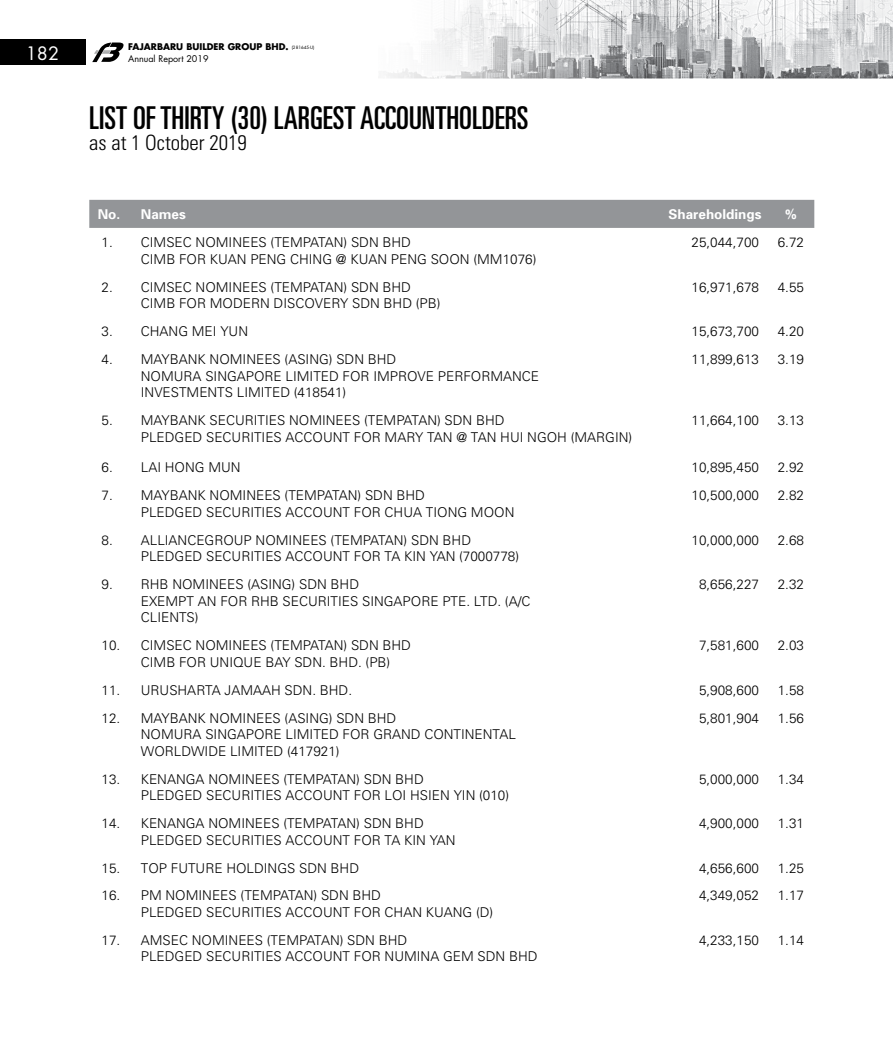
<style>
.page{position:relative;width:893px;height:1063px;background:#fff}
.page>*{position:absolute;margin:0;border:0;box-sizing:border-box;transform-origin:0 0}
.t1{font:ultra-condensed 31.5px "Univers";color:#000}
.t2{font:300 condensed 21px "Univers";color:#000}
.t3{font:18px "Futura Std";color:#fff}
.t4{font:300 13.5px/16.6px "Univers";color:#000}
.t5{font:700 13.5px "Univers";color:#fff}
.t6{font:700 9px/12px "Futura Std";color:#000}
.s1{font-weight:400;font-size:4.35px}
.s2{font-weight:400}
</style>
<div class="page">
<div style="left:0;top:39px;width:85px;height:26px;background:#000"></div>
<svg style="left:92px;top:42px;width:32px;height:20px"></svg>
<img style="left:386px;top:0;width:507px;height:79px">
<div style="left:89px;top:200px;width:725px;height:28px;background:#939598"></div>
<h3 class="t3" style="left:26px;top:41px;width:35px">182</h3>
<p class="t6" style="left:128px;top:40px;width:188px">FAJARBARU BUILDER GROUP BHD. <span class="s1">(281645-U)<br></span><span class="s2">Annual Report 2019</span></p>
<h1 class="t1" style="left:89px;top:100px;width:441px">LIST OF THIRTY (30) LARGEST ACCOUNTHOLDERS</h1>
<h2 class="t2" style="left:89px;top:130px;width:159px">as at 1 October 2019</h2>
<p class="t5" style="left:98px;top:206px;width:90px">No. Names</p>
<p class="t5" style="left:668px;top:206px;width:95px">Shareholdings</p>
<p class="t5" style="left:785px;top:206px;width:14px">%</p>
<p class="t4" style="left:141px;top:234px;width:397px;text-indent:-39px">1. CIMSEC NOMINEES (TEMPATAN) SDN BHD<br>CIMB FOR KUAN PENG CHING @ KUAN PENG SOON (MM1076)</p>
<p class="t4" style="left:691px;top:234px;width:69px">25,044,700</p>
<p class="t4" style="left:778px;top:234px;width:28px">6.72</p>
<p class="t4" style="left:141px;top:278px;width:301px;text-indent:-39px">2. CIMSEC NOMINEES (TEMPATAN) SDN BHD<br>CIMB FOR MODERN DISCOVERY SDN BHD (PB)</p>
<p class="t4" style="left:691px;top:278px;width:69px">16,971,678</p>
<p class="t4" style="left:778px;top:278px;width:28px">4.55</p>
<p class="t4" style="left:102px;top:323px;width:148px">3. CHANG MEI YUN</p>
<p class="t4" style="left:691px;top:323px;width:69px">15,673,700</p>
<p class="t4" style="left:778px;top:323px;width:28px">4.20</p>
<p class="t4" style="left:141px;top:351px;width:400px;text-indent:-39px">4. MAYBANK NOMINEES (ASING) SDN BHD<br>NOMURA SINGAPORE LIMITED FOR IMPROVE PERFORMANCE<br>INVESTMENTS LIMITED (418541)</p>
<p class="t4" style="left:691px;top:351px;width:69px">11,899,613</p>
<p class="t4" style="left:778px;top:351px;width:28px">3.19</p>
<p class="t4" style="left:141px;top:412px;width:493px;text-indent:-39px">5. MAYBANK SECURITIES NOMINEES (TEMPATAN) SDN BHD<br>PLEDGED SECURITIES ACCOUNT FOR MARY TAN @ TAN HUI NGOH (MARGIN)</p>
<p class="t4" style="left:691px;top:412px;width:69px">11,664,100</p>
<p class="t4" style="left:778px;top:412px;width:28px">3.13</p>
<p class="t4" style="left:102px;top:459px;width:140px">6. LAI HONG MUN</p>
<p class="t4" style="left:691px;top:459px;width:69px">10,895,450</p>
<p class="t4" style="left:778px;top:459px;width:28px">2.92</p>
<p class="t4" style="left:141px;top:486px;width:375px;text-indent:-39px">7. MAYBANK NOMINEES (TEMPATAN) SDN BHD<br>PLEDGED SECURITIES ACCOUNT FOR CHUA TIONG MOON</p>
<p class="t4" style="left:691px;top:486px;width:69px">10,500,000</p>
<p class="t4" style="left:778px;top:486px;width:28px">2.82</p>
<p class="t4" style="left:141px;top:531px;width:380px;text-indent:-39px">8. ALLIANCEGROUP NOMINEES (TEMPATAN) SDN BHD<br>PLEDGED SECURITIES ACCOUNT FOR TA KIN YAN (7000778)</p>
<p class="t4" style="left:691px;top:531px;width:69px">10,000,000</p>
<p class="t4" style="left:778px;top:531px;width:28px">2.68</p>
<p class="t4" style="left:141px;top:575px;width:391px;text-indent:-39px">9. RHB NOMINEES (ASING) SDN BHD<br>EXEMPT AN FOR RHB SECURITIES SINGAPORE PTE. LTD. (A/C<br>CLIENTS)</p>
<p class="t4" style="left:699px;top:575px;width:62px">8,656,227</p>
<p class="t4" style="left:778px;top:575px;width:28px">2.32</p>
<p class="t4" style="left:141px;top:637px;width:272px;text-indent:-39px">10. CIMSEC NOMINEES (TEMPATAN) SDN BHD<br>CIMB FOR UNIQUE BAY SDN. BHD. (PB)</p>
<p class="t4" style="left:699px;top:637px;width:62px">7,581,600</p>
<p class="t4" style="left:778px;top:637px;width:28px">2.03</p>
<p class="t4" style="left:102px;top:681px;width:252px">11. URUSHARTA JAMAAH SDN. BHD.</p>
<p class="t4" style="left:699px;top:681px;width:62px">5,908,600</p>
<p class="t4" style="left:778px;top:681px;width:28px">1.58</p>
<p class="t4" style="left:141px;top:709px;width:377px;text-indent:-39px">12. MAYBANK NOMINEES (ASING) SDN BHD<br>NOMURA SINGAPORE LIMITED FOR GRAND CONTINENTAL<br>WORLDWIDE LIMITED (417921)</p>
<p class="t4" style="left:699px;top:709px;width:62px">5,801,904</p>
<p class="t4" style="left:778px;top:709px;width:28px">1.56</p>
<p class="t4" style="left:141px;top:770px;width:370px;text-indent:-39px">13. KENANGA NOMINEES (TEMPATAN) SDN BHD<br>PLEDGED SECURITIES ACCOUNT FOR LOI HSIEN YIN (010)</p>
<p class="t4" style="left:699px;top:770px;width:62px">5,000,000</p>
<p class="t4" style="left:778px;top:770px;width:28px">1.34</p>
<p class="t4" style="left:141px;top:815px;width:316px;text-indent:-39px">14. KENANGA NOMINEES (TEMPATAN) SDN BHD<br>PLEDGED SECURITIES ACCOUNT FOR TA KIN YAN</p>
<p class="t4" style="left:699px;top:815px;width:62px">4,900,000</p>
<p class="t4" style="left:778px;top:815px;width:28px">1.31</p>
<p class="t4" style="left:102px;top:859px;width:259px">15. TOP FUTURE HOLDINGS SDN BHD</p>
<p class="t4" style="left:699px;top:859px;width:62px">4,656,600</p>
<p class="t4" style="left:778px;top:859px;width:28px">1.25</p>
<p class="t4" style="left:141px;top:887px;width:354px;text-indent:-39px">16. PM NOMINEES (TEMPATAN) SDN BHD<br>PLEDGED SECURITIES ACCOUNT FOR CHAN KUANG (D)</p>
<p class="t4" style="left:699px;top:887px;width:62px">4,349,052</p>
<p class="t4" style="left:778px;top:887px;width:28px">1.17</p>
<p class="t4" style="left:141px;top:931px;width:398px;text-indent:-39px">17. AMSEC NOMINEES (TEMPATAN) SDN BHD<br>PLEDGED SECURITIES ACCOUNT FOR NUMINA GEM SDN BHD</p>
<p class="t4" style="left:699px;top:931px;width:62px">4,233,150</p>
<p class="t4" style="left:778px;top:931px;width:28px">1.14</p>
</div>
